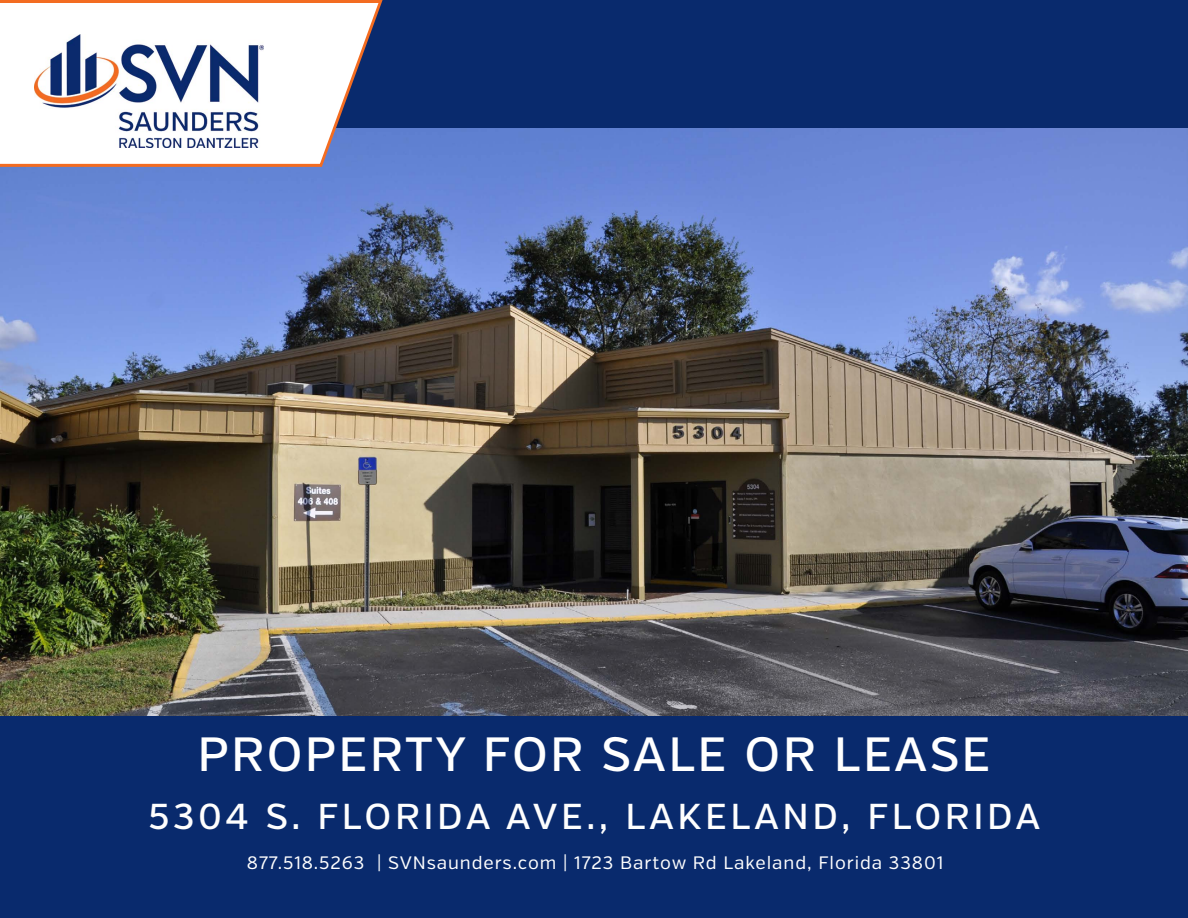
<style>
.page{position:relative;width:1188px;height:918px;background:#fff}
.page>*{position:absolute;margin:0;border:0;box-sizing:border-box;transform-origin:0 0}
.t1{font:500 48px "Verb";letter-spacing:.05em;color:#fff}
.t2{font:500 36px "Verb";letter-spacing:.1em;color:#fefefe}
.t3{font:18px "Verb";letter-spacing:.05em;color:#fff}
</style>
<div class="page">
<div style="left:292px;top:0;width:896px;height:129px;background:#092a6d"></div>
<img style="left:0;top:129px;width:1188px;height:587px">
<div style="left:0;top:716px;width:1188px;height:202px;background:#092a6d"></div>
<svg style="left:0;top:0;width:385px;height:168px"></svg>
<img style="left:35px;top:34px;width:229px;height:114px">
<h1 class="t1" style="left:198px;top:726px;width:794px">PROPERTY FOR SALE OR LEASE</h1>
<h2 class="t2" style="left:148px;top:795px;width:894px">5304 S. FLORIDA AVE., LAKELAND, FLORIDA</h2>
<p class="t3" style="left:247px;top:852px;width:698px">877.518.5263 | SVNsaunders.com | 1723 Bartow Rd Lakeland, Florida 33801</p>
</div>
